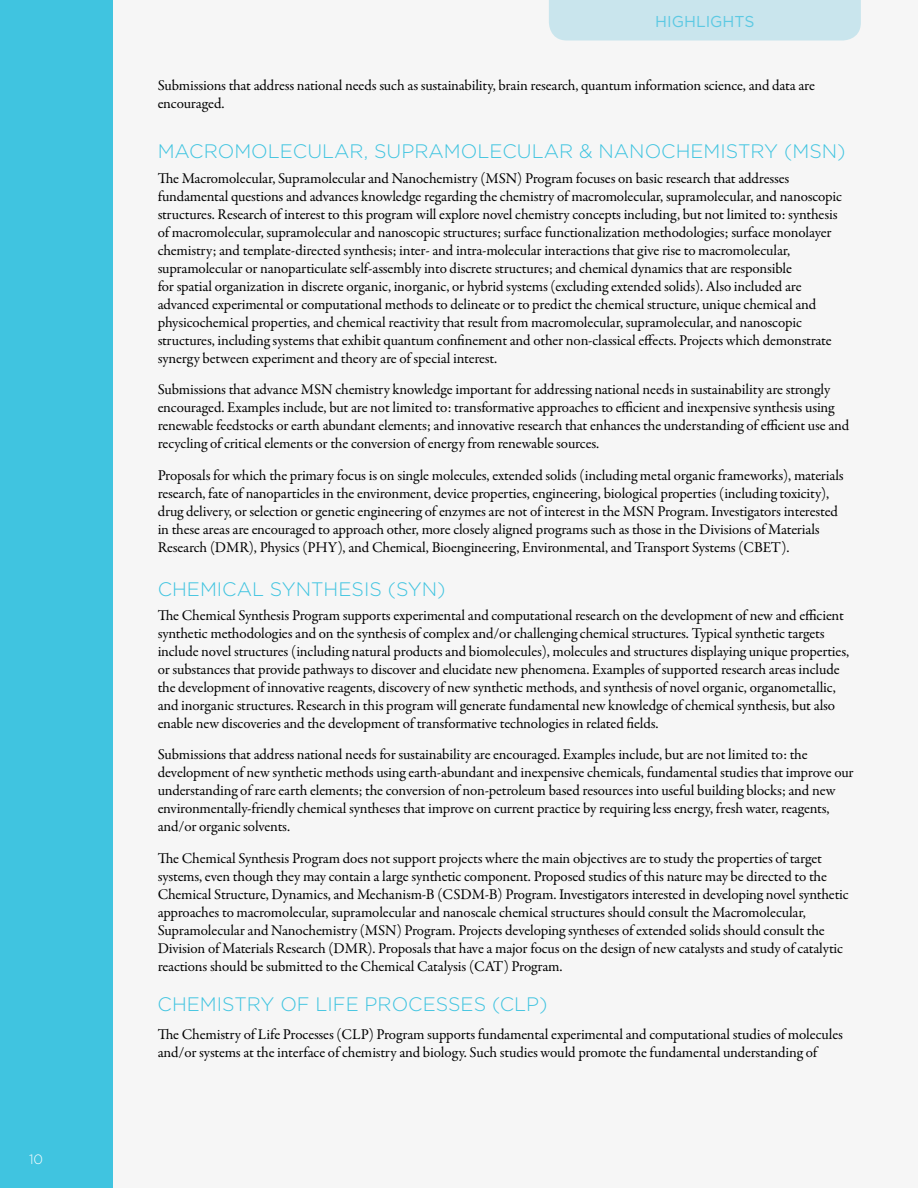
<style>
.page{position:relative;width:918px;height:1188px;background:#fff}
.page>*{position:absolute;margin:0;border:0;box-sizing:border-box;transform-origin:0 0}
.Article_Subheading{font:300 19.5px "Gotham";color:#40c4e0}
.t1{font:15.75px "Gotham";color:#5cc9e3}
.Body{font:15px/18px "Garamond Premr Pro";letter-spacing:-.01em;color:#000}
.t2{font:300 13.5px "Gotham";color:#fff}
</style>
<div class="page">
<div style="left:0;top:0;width:113px;height:1188px;background:#40c4e0"></div>
<div style="left:113px;top:0;width:805px;height:1188px;background:#f6f6f6"></div>
<div style="left:549px;top:0;width:312px;height:40px;background:#c9e5ed"></div>
<p class="t2" style="left:29px;top:1151px;width:15px">10</p>
<p class="t1" style="left:655px;top:11px;width:101px">HIGHLIGHTS</p>
<p class="Body" style="left:158px;top:77px;width:659px">Submissions that address national needs such as sustainability, brain research, quantum information science, and data are encouraged.</p>
<p class="Article_Subheading" style="left:158px;top:139px;width:689px">MACROMOLECULAR, SUPRAMOLECULAR &amp; NANOCHEMISTRY (MSN)</p>
<p class="Body" style="left:158px;top:170px;width:686px">The Macromolecular, Supramolecular and Nanochemistry (MSN) Program focuses on basic research that addresses fundamental questions and advances knowledge regarding the chemistry of macromolecular, supramolecular, and nanoscopic structures. Research of interest to this program will explore novel chemistry concepts including, but not limited to: synthesis of macromolecular, supramolecular and nanoscopic structures; surface functionalization methodologies; surface monolayer chemistry; and template-directed synthesis; inter- and intra-molecular interactions that give rise to macromolecular, supramolecular or nanoparticulate self-assembly into discrete structures; and chemical dynamics that are responsible<br>for spatial organization in discrete organic, inorganic, or hybrid systems (excluding extended solids). Also included are advanced experimental or computational methods to delineate or to predict the chemical structure, unique chemical and physicochemical properties, and chemical reactivity that result from macromolecular, supramolecular, and nanoscopic structures, including systems that exhibit quantum confinement and other non-classical effects. Projects which demonstrate synergy between experiment and theory are of special interest.</p>
<p class="Body" style="left:158px;top:381px;width:693px">Submissions that advance MSN chemistry knowledge important for addressing national needs in sustainability are strongly encouraged. Examples include, but are not limited to: transformative approaches to efficient and inexpensive synthesis using renewable feedstocks or earth abundant elements; and innovative research that enhances the understanding of efficient use and recycling of critical elements or the conversion of energy from renewable sources.</p>
<p class="Body" style="left:158px;top:467px;width:688px">Proposals for which the primary focus is on single molecules, extended solids (including metal organic frameworks), materials research, fate of nanoparticles in the environment, device properties, engineering, biological properties (including toxicity), drug delivery, or selection or genetic engineering of enzymes are not of interest in the MSN Program. Investigators interested in these areas are encouraged to approach other, more closely aligned programs such as those in the Divisions of Materials Research (DMR), Physics (PHY), and Chemical, Bioengineering, Environmental, and Transport Systems (CBET).</p>
<p class="Article_Subheading" style="left:158px;top:576px;width:290px">CHEMICAL SYNTHESIS (SYN)</p>
<p class="Body" style="left:158px;top:607px;width:693px">The Chemical Synthesis Program supports experimental and computational research on the development of new and efficient synthetic methodologies and on the synthesis of complex and/or challenging chemical structures. Typical synthetic targets include novel structures (including natural products and biomolecules), molecules and structures displaying unique properties, or substances that provide pathways to discover and elucidate new phenomena. Examples of supported research areas include the development of innovative reagents, discovery of new synthetic methods, and synthesis of novel organic, organometallic, and inorganic structures. Research in this program will generate fundamental new knowledge of chemical synthesis, but also enable new discoveries and the development of transformative technologies in related fields.</p>
<p class="Body" style="left:158px;top:746px;width:697px">Submissions that address national needs for sustainability are encouraged. Examples include, but are not limited to: the development of new synthetic methods using earth-abundant and inexpensive chemicals, fundamental studies that improve our understanding of rare earth elements; the conversion of non-petroleum based resources into useful building blocks; and new environmentally-friendly chemical syntheses that improve on current practice by requiring less energy, fresh water, reagents, and/or organic solvents.</p>
<p class="Body" style="left:158px;top:850px;width:693px">The Chemical Synthesis Program does not support projects where the main objectives are to study the properties of target systems, even though they may contain a large synthetic component. Proposed studies of this nature may be directed to the Chemical Structure, Dynamics, and Mechanism-B (CSDM-B) Program. Investigators interested in developing novel synthetic approaches to macromolecular, supramolecular and nanoscale chemical structures should consult the Macromolecular, Supramolecular and Nanochemistry (MSN) Program. Projects developing syntheses of extended solids should consult the Division of Materials Research (DMR). Proposals that have a major focus on the design of new catalysts and study of catalytic reactions should be submitted to the Chemical Catalysis (CAT) Program.</p>
<p class="Article_Subheading" style="left:158px;top:991px;width:392px">CHEMISTRY OF LIFE PROCESSES (CLP)</p>
<p class="Body" style="left:158px;top:1026px;width:687px">The Chemistry of Life Processes (CLP) Program supports fundamental experimental and computational studies of molecules and/or systems at the interface of chemistry and biology. Such studies would promote the fundamental understanding of</p>
</div>
